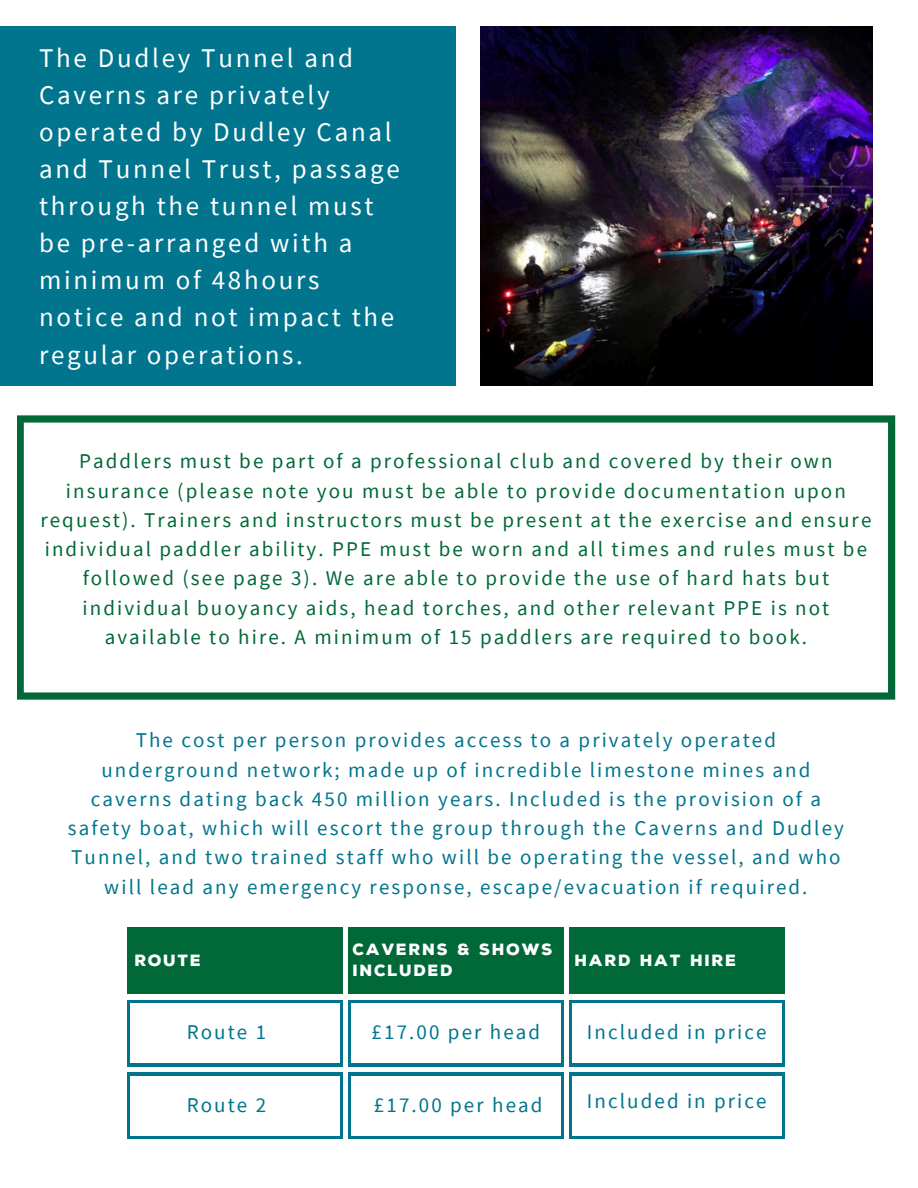
<style>
.page{position:relative;width:918px;height:1188px;background:#fff}
.page>*{position:absolute;margin:0;border:0;box-sizing:border-box;transform-origin:0 0}
.t1{font:27px/37.2px "Source Sans Pro";letter-spacing:.1em;color:#fff}
.t2{font:21px/29.2px "Source Sans Pro";letter-spacing:.1em;color:#006937;text-align:center}
.t3{font:21px/29.2px "Source Sans Pro";letter-spacing:.1em;color:#00758d;text-align:center}
.t4{font:900 15.75px/21.3px "Nexa Rust Sans";letter-spacing:.1em;color:#fff}
</style>
<div class="page">
<div style="left:0;top:26px;width:456px;height:360px;background:#00758d"></div>
<div style="left:127px;top:928px;width:216px;height:66px;background:#006937"></div>
<div style="left:348px;top:928px;width:216px;height:66px;background:#006937"></div>
<div style="left:569px;top:928px;width:215px;height:66px;background:#006937"></div>
<div style="left:127px;top:1000px;width:216px;height:66px;background:#00758d"></div>
<div style="left:130px;top:1003px;width:210px;height:60px;background:#fff"></div>
<div style="left:348px;top:1000px;width:216px;height:66px;background:#00758d"></div>
<div style="left:351px;top:1003px;width:210px;height:60px;background:#fff"></div>
<div style="left:569px;top:1000px;width:215px;height:66px;background:#00758d"></div>
<div style="left:572px;top:1003px;width:210px;height:60px;background:#fff"></div>
<div style="left:127px;top:1073px;width:216px;height:66px;background:#00758d"></div>
<div style="left:130px;top:1076px;width:210px;height:60px;background:#fff"></div>
<div style="left:348px;top:1073px;width:216px;height:66px;background:#00758d"></div>
<div style="left:351px;top:1076px;width:210px;height:60px;background:#fff"></div>
<div style="left:569px;top:1073px;width:215px;height:66px;background:#00758d"></div>
<div style="left:572px;top:1076px;width:210px;height:60px;background:#fff"></div>
<svg style="left:17px;top:415px;width:878px;height:285px"></svg>
<img style="left:480px;top:26px;width:393px;height:359px">
<h1 class="t1" style="left:39px;top:38px;width:362px">The Dudley Tunnel and<br>Caverns are privately operated by Dudley Canal and Tunnel Trust, passage through the tunnel must be pre-arranged with a minimum of 48hours notice and not impact the regular operations.</h1>
<h2 class="t2" style="left:40px;top:446px;width:833px">Paddlers must be part of a professional club and covered by their own insurance (please note you must be able to provide documentation upon request). Trainers and instructors must be present at the exercise and ensure individual paddler ability. PPE must be worn and all times and rules must be followed (see page 3). We are able to provide the use of hard hats but individual buoyancy aids, head torches, and other relevant PPE is not available to hire. A minimum of 15 paddlers are required to book.</h2>
<p class="t3" style="left:68px;top:725px;width:778px">The cost per person provides access to a privately operated underground network; made up of incredible limestone mines and caverns dating back 450 million years. Included is the provision of a safety boat, which will escort the group through the Caverns and Dudley Tunnel, and two trained staff who will be operating the vessel, and who will lead any emergency response, escape/evacuation if required.</p>
<h2 class="t4" style="left:135px;top:950px;width:68px">ROUTE</h2>
<h2 class="t4" style="left:353px;top:939px;width:201px">CAVERNS &amp; SHOWS<br>INCLUDED</h2>
<p class="t4" style="left:575px;top:950px;width:163px">HARD HAT HIRE</p>
<h2 class="t3" style="left:187px;top:1017px;width:81px">Route 1</h2>
<h2 class="t3" style="left:372px;top:1017px;width:170px">£17.00 per head</h2>
<h2 class="t3" style="left:587px;top:1017px;width:181px">Included in price</h2>
<h2 class="t3" style="left:187px;top:1089px;width:81px">Route 2</h2>
<p class="t3" style="left:374px;top:1089px;width:170px">£17.00 per head</p>
<p class="t3" style="left:587px;top:1086px;width:181px">Included in price</p>
</div>
